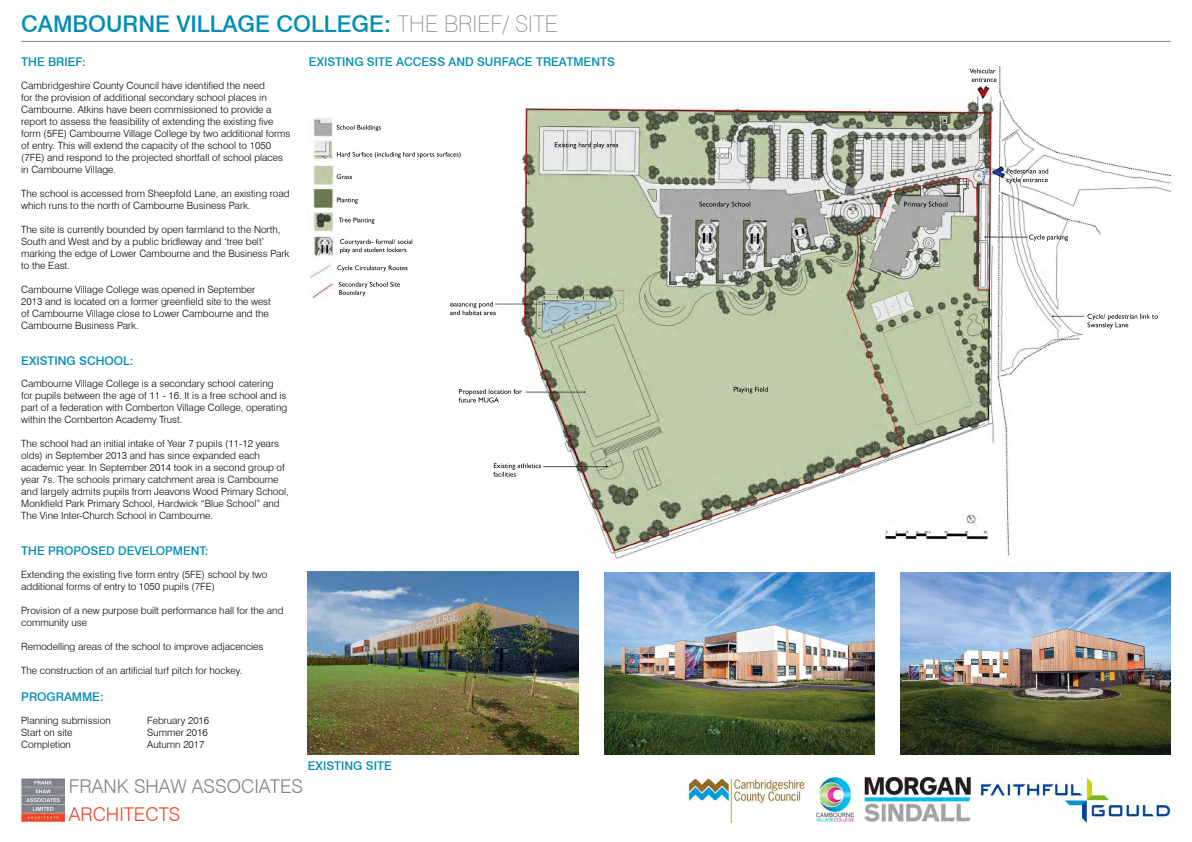
<style>
.page{position:relative;width:1192px;height:842px;background:#fff}
.page>*{position:absolute;margin:0;border:0;box-sizing:border-box;transform-origin:0 0}
.t1{font:500 23px "Swiss 721 BT";color:#018cb5}
.t2{font:300 19px "Swiss 721 BT";color:#808387}
.t3{font:300 19px "Swiss 721 BT";color:#ee472b}
.t4{font:500 12px "Swiss 721 BT";color:#018cb5}
.t5{font:300 10px/12px "Swiss 721 BT";color:#000}
.t6{font:300 10px "Swiss 721 BT";color:#000101}
.s1{font-weight:100;color:#808387}
</style>
<div class="page">
<hr style="left:21px;top:41px;width:1150px;height:1px;background:#808387">
<img style="left:21px;top:779px;width:43px;height:43px">
<img style="left:864px;top:778px;width:106px;height:43px">
<img style="left:817px;top:778px;width:37px;height:44px">
<img style="left:981px;top:778px;width:190px;height:44px">
<img style="left:687px;top:779px;width:119px;height:43px">
<img style="left:450px;top:67px;width:721px;height:492px">
<img style="left:494px;top:463px;width:47px;height:5px">
<img style="left:450px;top:302px;width:43px;height:4px">
<img style="left:1029px;top:235px;width:38px;height:5px">
<img style="left:969px;top:68px;width:27px;height:14px">
<img style="left:555px;top:142px;width:63px;height:5px">
<img style="left:1007px;top:169px;width:41px;height:5px">
<img style="left:734px;top:387px;width:34px;height:5px">
<img style="left:459px;top:389px;width:63px;height:5px">
<img style="left:1087px;top:314px;width:67px;height:5px">
<img style="left:1087px;top:322px;width:41px;height:5px">
<img style="left:699px;top:202px;width:51px;height:5px">
<img style="left:904px;top:202px;width:43px;height:5px">
<img style="left:308px;top:572px;width:270px;height:183px">
<img style="left:604px;top:573px;width:271px;height:182px">
<img style="left:900px;top:573px;width:271px;height:182px">
<img style="left:310px;top:116px;width:175px;height:182px">
<img style="left:337px;top:152px;width:78px;height:6px">
<img style="left:443px;top:152px;width:18px;height:6px">
<img style="left:337px;top:174px;width:15px;height:5px">
<img style="left:337px;top:198px;width:21px;height:6px">
<img style="left:337px;top:125px;width:44px;height:5px">
<img style="left:339px;top:282px;width:59px;height:5px">
<img style="left:340px;top:239px;width:72px;height:5px">
<img style="left:344px;top:247px;width:62px;height:5px">
<img style="left:339px;top:218px;width:32px;height:4px">
<img style="left:337px;top:265px;width:70px;height:5px">
<div style="left:438px;top:203px;width:47px;height:100px;background:#fffffe"></div>
<h1 class="t1" style="left:21px;top:9px;width:538px">CAMBOURNE VILLAGE COLLEGE: <span class="s1">THE BRIEF/ SITE</span></h1>
<p class="t4" style="left:21px;top:54px;width:66px">THE BRIEF:</p>
<p class="t5" style="left:21px;top:79px;width:271px">Cambridgeshire County Council have identified the need<br>for the provision of additional secondary school places in Cambourne. Atkins have been commissioned to provide a report to assess the feasibility of extending the existing five form (5FE) Cambourne Village College by two additional forms of entry. This will extend the capacity of the school to 1050 (7FE) and respond to the projected shortfall of school places in Cambourne Village.</p>
<p class="t5" style="left:21px;top:187px;width:270px">The school is accessed from Sheepfold Lane, an existing road which runs to the north of Cambourne Business Park.</p>
<p class="t5" style="left:21px;top:223px;width:270px">The site is currently bounded by open farmland to the North, South and West and by a public bridleway and ‘tree belt’ marking the edge of Lower Cambourne and the Business Park to the East.</p>
<p class="t5" style="left:21px;top:283px;width:251px">Cambourne Village College was opened in September 2013 and is located on a former greenfield site to the west of Cambourne Village close to Lower Cambourne and the Cambourne Business Park.</p>
<p class="t4" style="left:21px;top:353px;width:114px">EXISTING SCHOOL:</p>
<p class="t5" style="left:21px;top:378px;width:267px">Cambourne Village College is a secondary school catering for pupils between the age of 11 - 16. It is a free school and is part of a federation with Comberton Village College, operating within the Comberton Academy Trust.</p>
<p class="t5" style="left:21px;top:438px;width:269px">The school had an initial intake of Year 7 pupils (11-12 years olds) in September 2013 and has since expanded each academic year. In September 2014 took in a second group of year 7s. The schools primary catchment area is Cambourne and largely admits pupils from Jeavons Wood Primary School, Monkfield Park Primary School, Hardwick “Blue School” and The Vine Inter-Church School in Cambourne.</p>
<p class="t4" style="left:21px;top:544px;width:189px">THE PROPOSED DEVELOPMENT:</p>
<p class="t5" style="left:21px;top:569px;width:248px">Extending the existing five form entry (5FE) school by two additional forms of entry to 1050 pupils (7FE)</p>
<p class="t5" style="left:21px;top:605px;width:264px">Provision of a new purpose built performance hall for the and community use</p>
<p class="t5" style="left:21px;top:641px;width:244px">Remodelling areas of the school to improve adjacencies</p>
<p class="t5" style="left:21px;top:665px;width:223px">The construction of an artificial turf pitch for hockey.</p>
<p class="t4" style="left:21px;top:689px;width:84px">PROGRAMME:</p>
<p class="t6" style="left:21px;top:714px;width:91px">Planning submission</p>
<p class="t6" style="left:147px;top:714px;width:64px">February 2016</p>
<p class="t6" style="left:21px;top:726px;width:53px">Start on site</p>
<p class="t6" style="left:147px;top:726px;width:62px">Summer 2016</p>
<p class="t6" style="left:21px;top:738px;width:51px">Completion</p>
<p class="t6" style="left:147px;top:738px;width:59px">Autumn 2017</p>
<p class="t4" style="left:308px;top:758px;width:85px">EXISTING SITE</p>
<p class="t4" style="left:309px;top:54px;width:307px">EXISTING SITE ACCESS AND SURFACE TREATMENTS</p>
<h2 class="t2" style="left:69px;top:775px;width:236px">FRANK SHAW ASSOCIATES</h2>
<h2 class="t3" style="left:69px;top:802px;width:113px">ARCHITECTS</h2>
</div>
